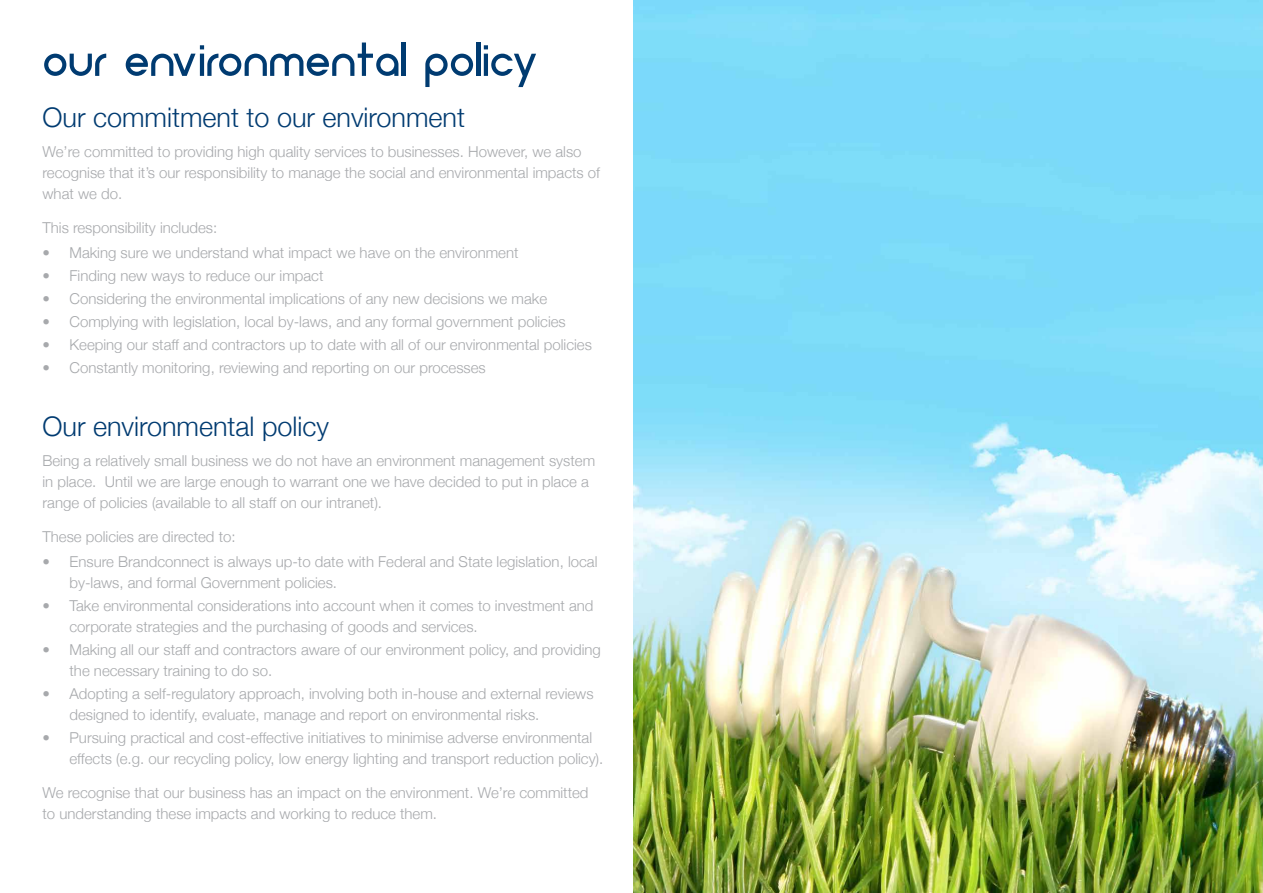
<style>
.page{position:relative;width:1263px;height:893px;background:#fff}
.page>*{position:absolute;margin:0;border:0;box-sizing:border-box;transform-origin:0 0}
.t1{font:500 54px "Neometric";color:#003b71}
.t2{font:300 27px "Helvetica Neue";color:#003b71}
.t3{font:300 15px/21px "Helvetica Neue";color:#a7a9ac}
</style>
<div class="page">
<img style="left:634px;top:0;width:629px;height:893px">
<h1 class="t1" style="left:43px;top:42px;width:497px">our environmental policy</h1>
<h2 class="t2" style="left:43px;top:96px;width:424px">Our commitment to our environment</h2>
<p class="t3" style="left:43px;top:140px;width:559px">We’re committed to providing high quality services to businesses. However, we also recognise that it’s our responsibility to manage the social and environmental impacts of what we do.</p>
<p class="t3" style="left:43px;top:216px;width:176px">This responsibility includes:</p>
<p class="t3" style="left:43px;top:241px;width:478px">• Making sure we understand what impact we have on the environment</p>
<p class="t3" style="left:43px;top:264px;width:282px">• Finding new ways to reduce our impact</p>
<p class="t3" style="left:43px;top:287px;width:506px">• Considering the environmental implications of any new decisions we make</p>
<p class="t3" style="left:43px;top:310px;width:525px">• Complying with legislation, local by-laws, and any formal government policies</p>
<p class="t3" style="left:43px;top:334px;width:551px">• Keeping our staff and contractors up to date with all of our environmental policies</p>
<p class="t3" style="left:43px;top:357px;width:445px">• Constantly monitoring, reviewing and reporting on our processes</p>
<h2 class="t2" style="left:43px;top:405px;width:288px">Our environmental policy</h2>
<p class="t3" style="left:43px;top:449px;width:554px">Being a relatively small business we do not have an environment management system in place. Until we are large enough to warrant one we have decided to put in place a range of policies (available to all staff on our intranet).</p>
<p class="t3" style="left:43px;top:525px;width:195px">These policies are directed to:</p>
<p class="t3" style="left:70px;top:550px;width:529px;text-indent:-27px">• Ensure Brandconnect is always up-to date with Federal and State legislation, local by-laws, and formal Government policies.</p>
<p class="t3" style="left:70px;top:594px;width:526px;text-indent:-27px">• Take environmental considerations into account when it comes to investment and corporate strategies and the purchasing of goods and services.</p>
<p class="t3" style="left:70px;top:638px;width:533px;text-indent:-27px">• Making all our staff and contractors aware of our environment policy, and providing the necessary training to do so.</p>
<p class="t3" style="left:70px;top:683px;width:526px;text-indent:-27px">• Adopting a self-regulatory approach, involving both in-house and external reviews designed to identify, evaluate, manage and report on environmental risks.</p>
<p class="t3" style="left:70px;top:727px;width:535px;text-indent:-27px">• Pursuing practical and cost-effective initiatives to minimise adverse environmental effects (e.g. our recycling policy, low energy lighting and transport reduction policy).</p>
<p class="t3" style="left:43px;top:781px;width:547px">We recognise that our business has an impact on the environment. We’re committed to understanding these impacts and working to reduce them.</p>
</div>
